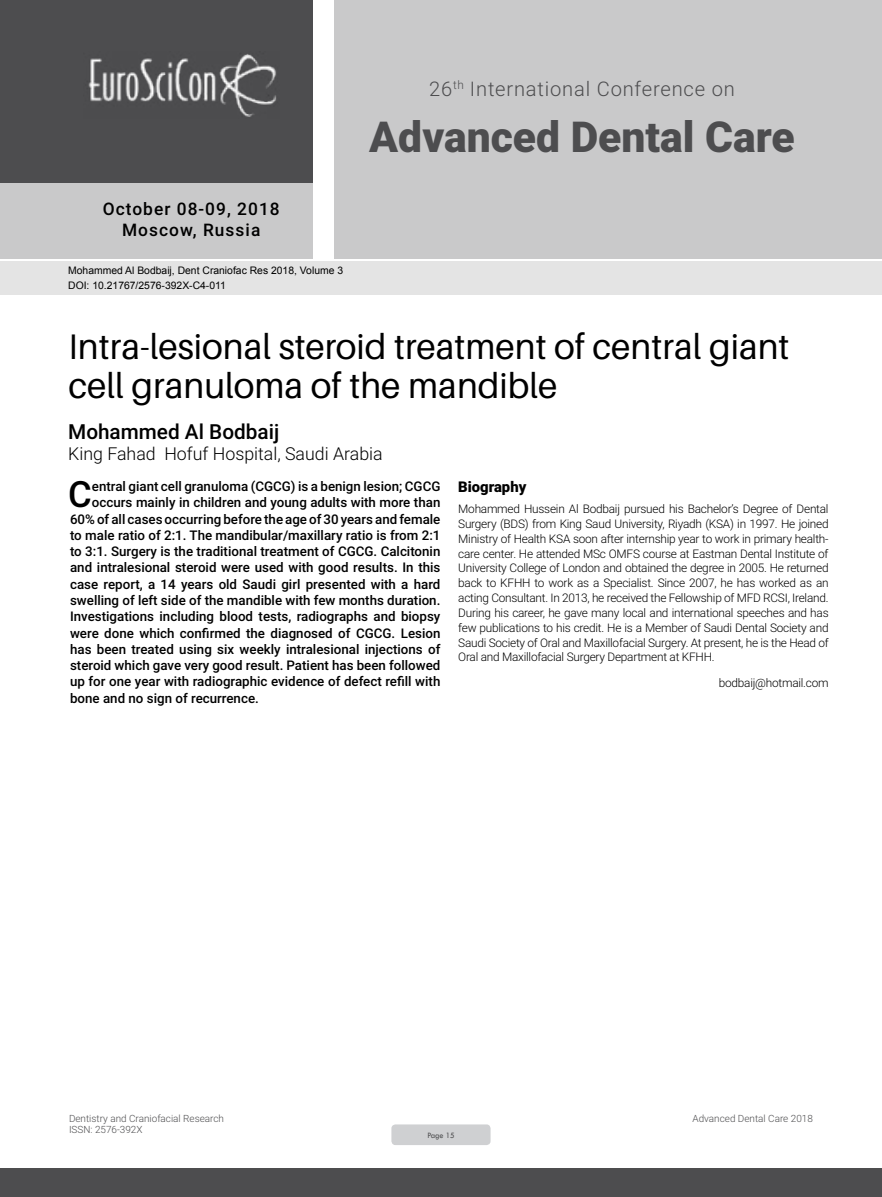
<style>
.page{position:relative;width:882px;height:1197px;background:#fff}
.page>*{position:absolute;margin:0;border:0;box-sizing:border-box;transform-origin:0 0}
.t1{font:900 42.7px "Roboto";color:#4d4d4f}
.t2{font:500 36.23px "Roboto";color:#000}
.t3{font:35.52px/39.2px "Aileron";color:#000}
.t4{font:500 20.82px "Roboto";color:#000}
.t5{font:300 20.12px "Roboto";letter-spacing:.04em;color:#4d4d4f}
.t6{font:300 17.85px "Roboto";color:#000}
.t7{font:500 17.32px/20.8px "Roboto";letter-spacing:.06em;color:#000;text-align:center}
.t8{font:900 14.88px "Roboto";color:#000}
.t9{font:500 13.3px "Roboto";color:#000}
.t10{font:300 11.9px/14.9px "Roboto";letter-spacing:-.02em;color:#000;text-align:justify}
.t11{font:10.33px/14.2px "Arial";color:#000}
.t12{font:300 9.97px "Roboto";color:#4d4d4f}
.t13{font:8.58px "Tw Cen";letter-spacing:-.02em;color:#4d4d4f;scale:.95 1}
</style>
<div class="page">
<div style="left:0;top:0;width:313px;height:183px;background:#4d4d4f"></div>
<div style="left:1px;top:183px;width:312px;height:76px;background:#c9c9ca"></div>
<div style="left:335px;top:0;width:547px;height:259px;background:#c9c9ca"></div>
<img style="left:88px;top:54px;width:188px;height:63px">
<div style="left:0;top:1169px;width:882px;height:28px;background:#4d4d4f"></div>
<div style="left:1px;top:261px;width:881px;height:33px;background:#e4e4e4"></div>
<div style="left:391px;top:1124px;width:100px;height:21px;background:#cfd0d2;border-radius:4px"></div>
<h3 class="t7" style="left:103px;top:198px;width:178px">October 08-09, 2018<br>Moscow, Russia</h3>
<p class="t11" style="left:68px;top:264px;width:277px">Mohammed Al Bodbaij, Dent Craniofac Res 2018, Volume 3<br>DOI: 10.21767/2576-392X-C4-011</p>
<h3 class="t5" style="left:429px;top:74px;width:307px">26<sup>th</sup> International Conference on</h3>
<h1 class="t1" style="left:369px;top:107px;width:427px">Advanced Dental Care</h1>
<h3 class="t3" style="left:69px;top:328px;width:723px">Intra-lesional steroid treatment of central giant cell granuloma of the mandible</h3>
<h3 class="t4" style="left:68px;top:417px;width:213px">Mohammed Al Bodbaij</h3>
<h3 class="t6" style="left:68px;top:441px;width:316px">King Fahad Hofuf Hospital, Saudi Arabia</h3>
<h2 class="t2" style="left:68px;top:469px;width:25px">C</h2>
<p class="t9" style="left:92px;top:477px;width:350px">entral giant cell granuloma (CGCG) is a benign lesion; CGCG</p>
<p class="t9" style="left:92px;top:493px;width:350px">occurs mainly in children and young adults with more than</p>
<p class="t9" style="left:70px;top:509px;width:372px">60% of all cases occurring before the age of 30 years and female</p>
<p class="t9" style="left:70px;top:526px;width:372px">to male ratio of 2:1. The mandibular/maxillary ratio is from 2:1</p>
<p class="t9" style="left:70px;top:542px;width:372px">to 3:1. Surgery is the traditional treatment of CGCG. Calcitonin</p>
<p class="t9" style="left:70px;top:558px;width:372px">and intralesional steroid were used with good results. In this</p>
<p class="t9" style="left:70px;top:575px;width:372px">case report, a 14 years old Saudi girl presented with a hard</p>
<p class="t9" style="left:70px;top:591px;width:372px">swelling of left side of the mandible with few months duration.</p>
<p class="t9" style="left:70px;top:607px;width:372px">Investigations including blood tests, radiographs and biopsy</p>
<p class="t9" style="left:70px;top:624px;width:372px">were done which confirmed the diagnosed of CGCG. Lesion</p>
<p class="t9" style="left:70px;top:640px;width:372px">has been treated using six weekly intralesional injections of</p>
<p class="t9" style="left:70px;top:656px;width:372px">steroid which gave very good result. Patient has been followed</p>
<p class="t9" style="left:70px;top:672px;width:372px">up for one year with radiographic evidence of defect refill with</p>
<p class="t9" style="left:70px;top:689px;width:190px">bone and no sign of recurrence.</p>
<p class="t8" style="left:458px;top:476px;width:70px">Biography</p>
<p class="t10" style="left:458px;top:501px;width:372px">Mohammed Hussein Al Bodbaij pursued his Bachelor’s Degree of Dental Surgery (BDS) from King Saud University, Riyadh (KSA) in 1997. He joined Ministry of Health KSA soon after internship year to work in primary health&shy;care center. He attended MSc OMFS course at Eastman Dental Institute of University College of London and obtained the degree in 2005. He returned back to KFHH to work as a Specialist. Since 2007, he has worked as an acting Consultant. In 2013, he received the Fellowship of MFD RCSI, Ireland.<br>During his career, he gave many local and international speeches and has few publications to his credit. He is a Member of Saudi Dental Society and Saudi Society of Oral and Maxillofacial Surgery. At present, he is the Head of Oral and Maxillofacial Surgery Department at KFHH.</p>
<p class="t10" style="left:719px;top:675px;width:111px">bodbaij@hotmail.com</p>
<p class="t12" style="left:69px;top:1111px;width:157px">Dentistry and Craniofacial Research</p>
<p class="t12" style="left:692px;top:1111px;width:122px">Advanced Dental Care 2018</p>
<p class="t12" style="left:69px;top:1123px;width:75px">ISSN: 2576-392X</p>
<p class="t13" style="left:427px;top:1130px;width:30px">Page 15</p>
</div>
